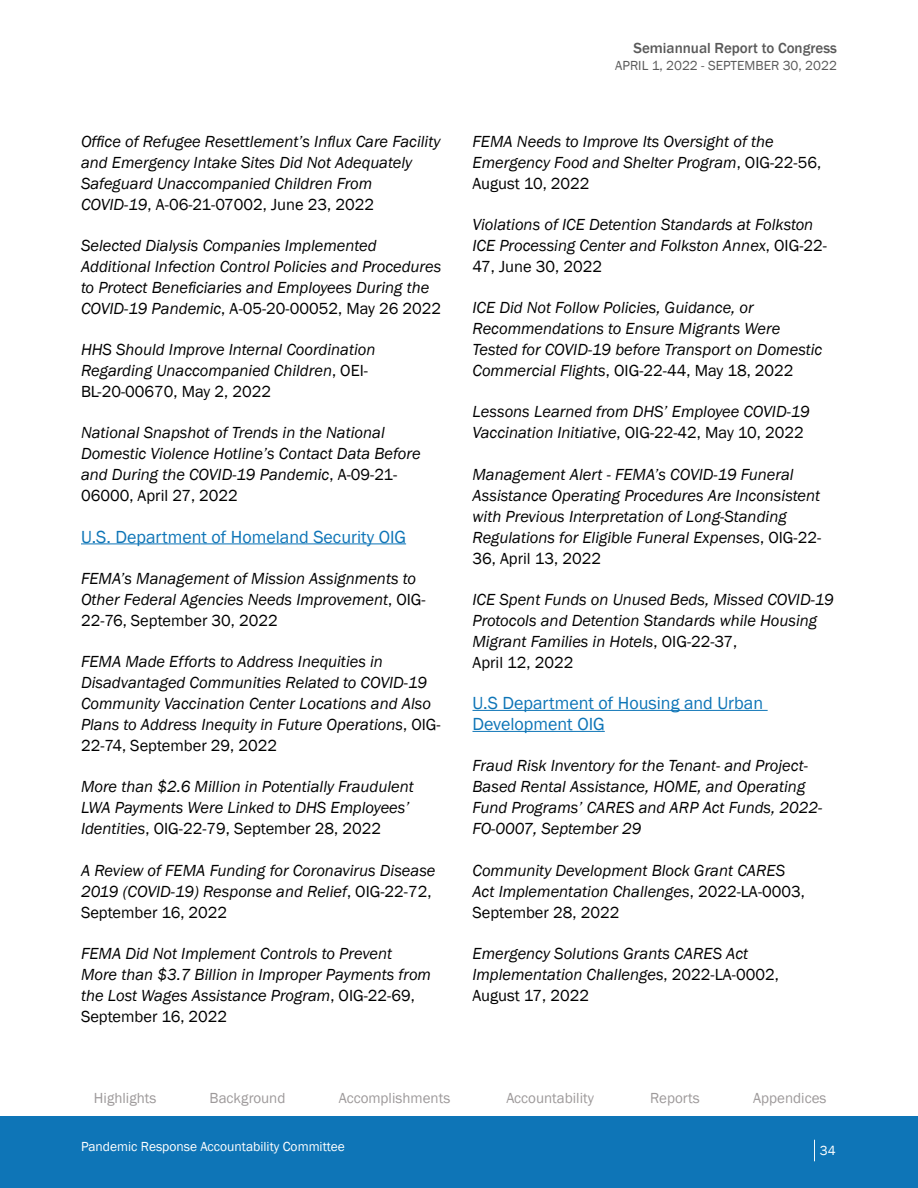
<style>
.page{position:relative;width:918px;height:1188px;background:#fff}
.page>*{position:absolute;margin:0;border:0;box-sizing:border-box;transform-origin:0 0}
.t1{font:18px/21px "Franklin Gothic";color:#0e75b7}
.t2{font:italic 16.5px/21px "Franklin Gothic";color:#000}
.t3{font:15px "Franklin Gothic";color:#9d999a}
.t4{font:500 15px "Franklin Gothic";color:#5a5a5a}
.t5{font:13.5px "Franklin Gothic";color:#fff}
.t6{font:13.5px "Franklin Gothic";color:#5a5a5a}
.s1{font-style:normal}
</style>
<div class="page">
<div style="left:0;top:1117px;width:918px;height:71px;background:#0e75b7"></div>
<svg style="left:814px;top:1140px;width:1px;height:21px"></svg>
<hr style="left:81px;top:543px;width:325px;height:1px;background:#0e75b7">
<hr style="left:472px;top:710px;width:296px;height:1px;background:#0e75b7">
<hr style="left:472px;top:731px;width:133px;height:1px;background:#0e75b7">
<p class="t2" style="left:81px;top:131px;width:361px">Office of Refugee Resettlement’s Influx Care Facility and Emergency Intake Sites Did Not Adequately Safeguard Unaccompanied Children From COVID-19<span class="s1">, A-06-21-07002, June 23, 2022</span></p>
<p class="t2" style="left:81px;top:235px;width:362px">Selected Dialysis Companies Implemented Additional Infection Control Policies and Procedures to Protect Beneficiaries and Employees During the COVID-19 Pandemic<span class="s1">, A-05-20-00052, May 26 2022</span></p>
<p class="t2" style="left:81px;top:339px;width:296px">HHS Should Improve Internal Coordination<br>Regarding Unaccompanied Children<span class="s1">, OEI-<br>BL-20-00670, May 2, 2022</span></p>
<p class="t2" style="left:81px;top:423px;width:341px">National Snapshot of Trends in the National Domestic Violence Hotline’s Contact Data Before and During the COVID-19 Pandemic<span class="s1">, A-09-21- 06000, April 27, 2022</span></p>
<p class="t1" style="left:81px;top:526px;width:327px">U.S. Department of Homeland Security OIG</p>
<p class="t2" style="left:81px;top:568px;width:346px">FEMA’s Management of Mission Assignments to<br>Other Federal Agencies Needs Improvement<span class="s1">, OIG-<br>22-76, September 30, 2022</span></p>
<p class="t2" style="left:81px;top:651px;width:361px">FEMA Made Efforts to Address Inequities in Disadvantaged Communities Related to COVID-19<br>Community Vaccination Center Locations and Also Plans to Address Inequity in Future Operations<span class="s1">, OIG-22-74, September 29, 2022</span></p>
<p class="t2" style="left:81px;top:777px;width:334px">More than $2.6 Million in Potentially Fraudulent<br>LWA Payments Were Linked to DHS Employees’<br>Identities<span class="s1">, OIG-22-79, September 28, 2022</span></p>
<p class="t2" style="left:81px;top:860px;width:356px">A Review of FEMA Funding for Coronavirus Disease<br>2019 (COVID-19) Response and Relief<span class="s1">, OIG-22-72,<br>September 16, 2022</span></p>
<p class="t2" style="left:81px;top:943px;width:352px">FEMA Did Not Implement Controls to Prevent More than $3.7 Billion in Improper Payments from the Lost Wages Assistance Program<span class="s1">, OIG-22-69, September 16, 2022</span></p>
<p class="t4" style="left:633px;top:39px;width:205px">Semiannual Report to Congress</p>
<p class="t6" style="left:615px;top:57px;width:223px">APRIL 1, 2022 - SEPTEMBER 30, 2022</p>
<p class="t2" style="left:472px;top:131px;width:350px">FEMA Needs to Improve Its Oversight of the<br>Emergency Food and Shelter Program<span class="s1">, OIG-22-56,<br>August 10, 2022</span></p>
<p class="t2" style="left:472px;top:214px;width:356px">Violations of ICE Detention Standards at Folkston<br>ICE Processing Center and Folkston Annex<span class="s1">, OIG-22-<br>47, June 30, 2022</span></p>
<p class="t2" style="left:472px;top:297px;width:351px">ICE Did Not Follow Policies, Guidance, or Recommendations to Ensure Migrants Were Tested for COVID-19 before Transport on Domestic Commercial Flights<span class="s1">, OIG-22-44, May 18, 2022</span></p>
<p class="t2" style="left:472px;top:402px;width:339px">Lessons Learned from DHS’ Employee COVID-19<br>Vaccination Initiative<span class="s1">, OIG-22-42, May 10, 2022</span></p>
<p class="t2" style="left:472px;top:464px;width:350px">Management Alert - FEMA’s COVID-19 Funeral Assistance Operating Procedures Are Inconsistent with Previous Interpretation of Long-Standing Regulations for Eligible Funeral Expenses<span class="s1">, OIG-22- 36, April 13, 2022</span></p>
<p class="t2" style="left:472px;top:589px;width:363px">ICE Spent Funds on Unused Beds, Missed COVID-19<br>Protocols and Detention Standards while Housing Migrant Families in Hotels<span class="s1">, OIG-22-37,<br>April 12, 2022</span></p>
<p class="t1" style="left:472px;top:693px;width:292px">U.S Department of Housing and Urban<br>Development OIG</p>
<p class="t2" style="left:472px;top:756px;width:351px">Fraud Risk Inventory for the Tenant- and Project-Based Rental Assistance, HOME, and Operating Fund Programs’ CARES and ARP Act Funds, 2022- FO-0007, September 29</p>
<p class="t2" style="left:472px;top:860px;width:334px">Community Development Block Grant CARES<br>Act Implementation Challenges<span class="s1">, 2022-LA-0003,<br>September 28, 2022</span></p>
<p class="t2" style="left:472px;top:943px;width:308px">Emergency Solutions Grants CARES Act<br>Implementation Challenges<span class="s1">, 2022-LA-0002,<br>August 17, 2022</span></p>
<p class="t3" style="left:94px;top:1089px;width:64px">Highlights</p>
<p class="t3" style="left:210px;top:1089px;width:77px">Background</p>
<p class="t3" style="left:339px;top:1089px;width:113px">Accomplishments</p>
<p class="t3" style="left:506px;top:1089px;width:89px">Accountability</p>
<p class="t3" style="left:650px;top:1089px;width:51px">Reports</p>
<p class="t3" style="left:753px;top:1089px;width:75px">Appendices</p>
<p class="t5" style="left:81px;top:1138px;width:265px">Pandemic Response Accountability Committee</p>
<p class="t5" style="left:820px;top:1142px;width:17px">34</p>
</div>
